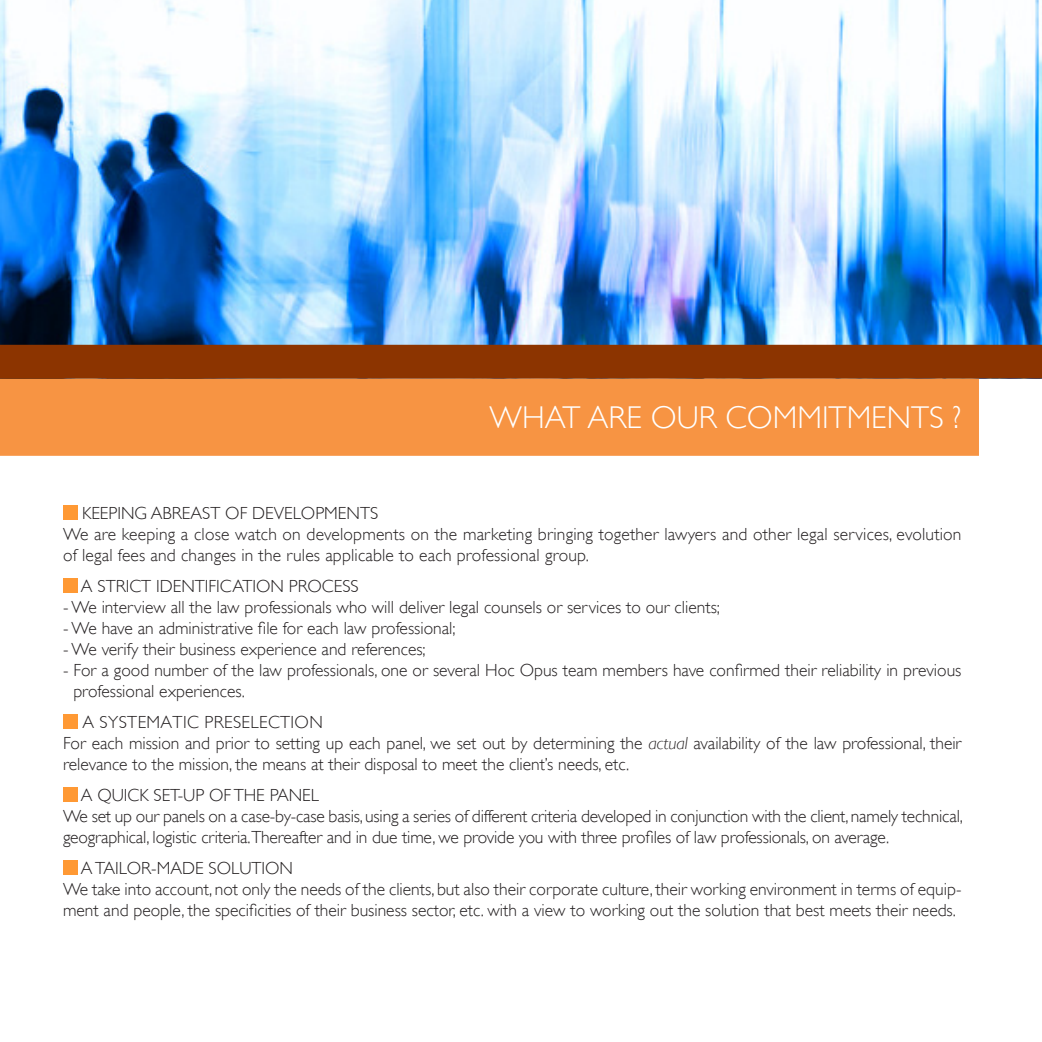
<style>
.page{position:relative;width:1042px;height:1042px;background:#fff}
.page>*{position:absolute;margin:0;border:0;box-sizing:border-box;transform-origin:0 0}
.Texte{font:300 31.5px "Gill Sans";color:#fff}
.Texte-2{font:300 17.5px/21px "Gill Sans";color:#231f20}
.Rubrique_carré{font:300 17.5px "Gill Sans";color:#231f20}
.Rubrique_carré-2{font:300 17.5px "Gill Sans";letter-spacing:.02em;color:#231f20}
.s1{font-style:italic}
</style>
<div class="page">
<img style="left:0;top:0;width:1042px;height:345px">
<div style="left:63px;top:505px;width:14px;height:14px;background:#ff9934"></div>
<div style="left:63px;top:578px;width:14px;height:14px;background:#ff9934"></div>
<div style="left:63px;top:714px;width:14px;height:14px;background:#ff9934"></div>
<div style="left:63px;top:787px;width:14px;height:14px;background:#ff9934"></div>
<div style="left:63px;top:860px;width:14px;height:14px;background:#ff9934"></div>
<div style="left:0;top:378px;width:979px;height:78px;background:#f79443"></div>
<div style="left:0;top:345px;width:1042px;height:33px;background:#8c3400"></div>
<p class="Texte" style="left:490px;top:399px;width:473px">WHAT ARE OUR COMMITMENTS ?</p>
<p class="Rubrique_carré" style="left:82px;top:503px;width:298px">KEEPING ABREAST OF DEVELOPMENTS</p>
<p class="Texte-2" style="left:63px;top:524px;width:900px">We are keeping a close watch on developments on the marketing bringing together lawyers and other legal services, evolution of legal fees and changes in the rules applicable to each professional group.</p>
<p class="Rubrique_carré" style="left:81px;top:576px;width:279px">A STRICT IDENTIFICATION PROCESS</p>
<p class="Texte-2" style="left:63px;top:597px;width:658px">- We interview all the law professionals who will deliver legal counsels or services to our clients;</p>
<p class="Texte-2" style="left:63px;top:618px;width:394px">- We have an administrative file for each law professional;</p>
<p class="Texte-2" style="left:63px;top:639px;width:364px">- We verify their business experience and references;</p>
<p class="Texte-2" style="left:73px;top:660px;width:889px;text-indent:-10px">- For a good number of the law professionals, one or several Hoc Opus team members have confirmed their reliability in previous professional experiences.</p>
<p class="Rubrique_carré-2" style="left:82px;top:712px;width:242px">A SYSTEMATIC PRESELECTION</p>
<p class="Texte-2" style="left:63px;top:733px;width:900px">For each mission and prior to setting up each panel, we set out by determining the <span class="s1">actual</span> availability of the law professional, their relevance to the mission, the means at their disposal to meet the client’s needs, etc.</p>
<p class="Rubrique_carré" style="left:81px;top:785px;width:240px">A QUICK SET-UP OF THE PANEL</p>
<p class="Texte-2" style="left:63px;top:806px;width:901px">We set up our panels on a case-by-case basis, using a series of different criteria developed in conjunction with the client, namely technical, geographical, logistic criteria.Thereafter and in due time, we provide you with three profiles of law professionals, on average.</p>
<p class="Rubrique_carré" style="left:81px;top:858px;width:214px">A TAILOR-MADE SOLUTION</p>
<p class="Texte-2" style="left:63px;top:879px;width:900px">We take into account, not only the needs of the clients, but also their corporate culture, their working environment in terms of equip&shy;ment and people, the specificities of their business sector, etc. with a view to working out the solution that best meets their needs.</p>
</div>
